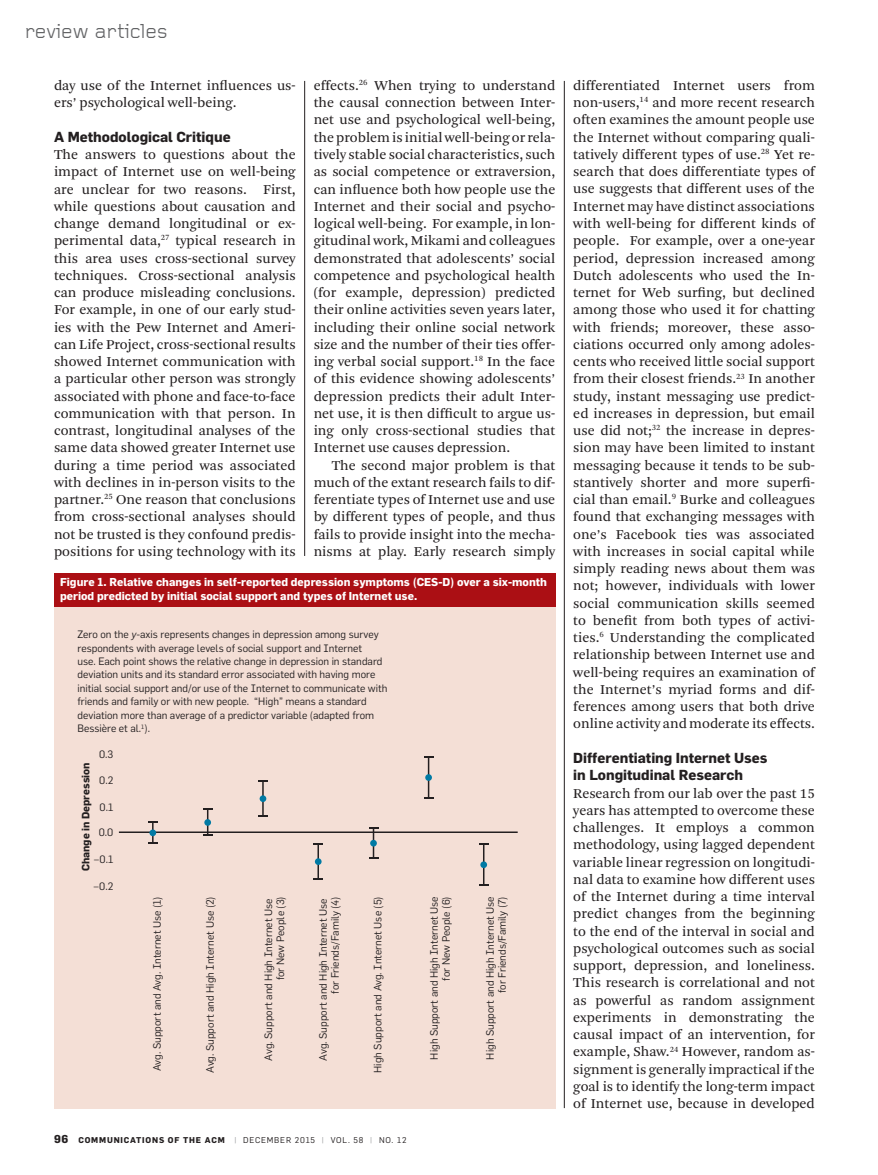
<style>
.page{position:relative;width:878px;height:1175px;background:#fff}
.page>*{position:absolute;margin:0;border:0;box-sizing:border-box;transform-origin:0 0}
.t1{font:21px "Foundry Gridnik";letter-spacing:-.015em;color:#636466}
.t2{font:14.25px/17.2px "Arnhem Blond";color:#231f20;text-align:justify}
.t3{font:700 14.25px/17.2px "Flama";color:#231f20}
.t4{font:700 11.25px/14.2px "Flama";color:#fff}
.t5{font:10.5px/13.5px "Flama";color:#231f20;text-align:right}
.t6{font:700 10.5px "Flama";color:#231f20}
.t7{font:8.25px "Flama";letter-spacing:.1em;color:#231f20}
.s1{font-style:italic}
.s2{font-weight:700;font-size:11.25px}
.s3{font-weight:700}
.s4{color:#949698}
</style>
<div class="page">
<hr style="left:564px;top:81px;width:1px;height:1027px;background:#231f20">
<hr style="left:304px;top:81px;width:1px;height:475px;background:#231f20">
<div style="left:54px;top:586px;width:501px;height:522px;background:#f4dfd6"></div>
<div style="left:54px;top:573px;width:501px;height:33px;background:#ab0f14"></div>
<hr style="left:119px;top:831px;width:398px;height:2px;background:#231f20">
<hr style="left:428px;top:757px;width:1px;height:41px;background:#231f20">
<svg style="left:424px;top:756px;width:9px;height:2px"></svg>
<div style="left:425px;top:774px;width:7px;height:7px;background:#007aa4;border-radius:50%"></div>
<hr style="left:483px;top:844px;width:1px;height:41px;background:#231f20">
<svg style="left:479px;top:843px;width:9px;height:2px"></svg>
<svg style="left:479px;top:884px;width:9px;height:2px"></svg>
<div style="left:480px;top:861px;width:7px;height:7px;background:#007aa4;border-radius:50%"></div>
<hr style="left:373px;top:827px;width:1px;height:31px;background:#231f20">
<svg style="left:369px;top:857px;width:9px;height:2px"></svg>
<div style="left:370px;top:840px;width:7px;height:6px;background:#007aa4;border-radius:50%"></div>
<hr style="left:317px;top:844px;width:2px;height:35px;background:#231f20">
<svg style="left:313px;top:878px;width:10px;height:2px"></svg>
<div style="left:315px;top:858px;width:6px;height:7px;background:#007aa4;border-radius:50%"></div>
<hr style="left:262px;top:781px;width:2px;height:35px;background:#231f20">
<svg style="left:258px;top:815px;width:10px;height:2px"></svg>
<div style="left:259px;top:795px;width:7px;height:7px;background:#007aa4;border-radius:50%"></div>
<svg style="left:203px;top:808px;width:9px;height:27px"></svg>
<div style="left:204px;top:819px;width:7px;height:6px;background:#007aa4;border-radius:50%"></div>
<svg style="left:148px;top:821px;width:10px;height:22px"></svg>
<div style="left:149px;top:829px;width:7px;height:7px;background:#007aa4;border-radius:50%"></div>
<h1 class="t1" style="left:25px;top:19px;width:144px">review articles</h1>
<p class="t2" style="left:313px;top:77px;width:243px">effects.<sup>26</sup> When trying to understand the causal connection between Inter&shy;net use and psychological well-being, the problem is initial well-being or rela&shy;tively stable social characteristics, such as social competence or extraversion, can influence both how people use the Internet and their social and psycho&shy;logical well-being. For example, in lon&shy;gitudinal work, Mikami and colleagues demonstrated that adolescents’ social competence and psychological health (for example, depression) predicted their online activities seven years later, including their online social network size and the number of their ties offer&shy;ing verbal social support.<sup>18</sup> In the face of this evidence showing adolescents’ depression predicts their adult Inter&shy;net use, it is then difficult to argue us&shy;ing only cross-sectional studies that Internet use causes depression.</p>
<p class="t2" style="left:314px;top:457px;width:243px;text-indent:18px">The second major problem is that much of the extant research fails to dif&shy;ferentiate types of Internet use and use by different types of people, and thus fails to provide insight into the mecha&shy;nisms at play. Early research simply</p>
<p class="t4" style="left:60px;top:574px;width:488px">Figure 1. Relative changes in self-reported depression symptoms (CES-D) over a six-month period predicted by initial social support and types of Internet use.</p>
<p class="t2" style="left:54px;top:77px;width:243px">day use of the Internet influences us&shy;ers’ psychological well-being.</p>
<p class="t3" style="left:54px;top:128px;width:178px">A Methodological Critique</p>
<p class="t2" style="left:54px;top:146px;width:243px">The answers to questions about the impact of Internet use on well-being are unclear for two reasons. First, while questions about causation and change demand longitudinal or ex&shy;perimental data,<sup>27</sup> typical research in this area uses cross-sectional survey techniques. Cross-sectional analysis can produce misleading conclusions.<br>For example, in one of our early stud&shy;ies with the Pew Internet and Ameri&shy;can Life Project, cross-sectional results showed Internet communication with a particular other person was strongly associated with phone and face-to-face communication with that person. In contrast, longitudinal analyses of the same data showed greater Internet use during a time period was associated with declines in in-person visits to the partner.<sup>25</sup> One reason that conclusions from cross-sectional analyses should not be trusted is they confound predis&shy;positions for using technology with its</p>
<p class="t5" style="left:77px;top:627px;width:311px;text-align:left">Zero on the <span class="s1">y</span>-axis represents changes in depression among survey respondents with average levels of social support and Internet<br>use. Each point shows the relative change in depression in standard deviation units and its standard error associated with having more initial social support and/or use of the Internet to communicate with friends and family or with new people. “High” means a standard deviation more than average of a predictor variable (adapted from Bessière et al.<sup>1</sup>).</p>
<p class="t5" style="left:99px;top:747px;width:16px">0.3</p>
<p class="t5" style="left:99px;top:773px;width:16px">0.2</p>
<p class="t5" style="left:100px;top:800px;width:15px">0.1</p>
<p class="t6" style="left:79px;top:871px;width:110px;rotate:-90deg">Change in Depression</p>
<p class="t5" style="left:99px;top:825px;width:16px">0.0</p>
<p class="t5" style="left:94px;top:852px;width:21px">–0.1</p>
<p class="t5" style="left:93px;top:879px;width:21px">–0.2</p>
<p class="t5" style="left:150px;top:1070px;width:176px;rotate:-90deg">Avg. Support and Avg. Internet Use (1)</p>
<p class="t5" style="left:203px;top:1072px;width:178px;rotate:-90deg">Avg. Support and High Internet Use (2)</p>
<p class="t5" style="left:262px;top:1060px;width:166px;line-height:12px;rotate:-90deg">Avg. Support and High Internet Use for New People (3)</p>
<p class="t5" style="left:317px;top:1060px;width:166px;line-height:12px;rotate:-90deg">Avg. Support and High Internet Use for Friends/Family (4)</p>
<p class="t5" style="left:371px;top:1072px;width:178px;rotate:-90deg">High Support and Avg. Internet Use (5)</p>
<p class="t5" style="left:428px;top:1059px;width:165px;line-height:12px;rotate:-90deg">High Support and High Internet Use for New People (6)</p>
<p class="t5" style="left:484px;top:1059px;width:165px;line-height:12px;rotate:-90deg">High Support and High Internet Use for Friends/Family (7)</p>
<p class="t7" style="left:54px;top:1134px;width:354px"><span class="s2">96</span> <span class="s3">COMMUNICATIONS OF THE ACM</span> <span class="s4">|</span> DECEMBER 2015 <span class="s4">|</span> VOL. 58 <span class="s4">|</span> NO. 12</p>
<p class="t2" style="left:573px;top:77px;width:243px">differentiated Internet users from non-users,<sup>14</sup> and more recent research often examines the amount people use the Internet without comparing quali&shy;tatively different types of use.<sup>28</sup> Yet re&shy;search that does differentiate types of use suggests that different uses of the Internet may have distinct associations with well-being for different kinds of people. For example, over a one-year period, depression increased among Dutch adolescents who used the In&shy;ternet for Web surfing, but declined among those who used it for chatting with friends; moreover, these asso&shy;ciations occurred only among adoles&shy;cents who received little social support from their closest friends.<sup>23</sup> In another study, instant messaging use predict&shy;ed increases in depression, but email use did not;<sup>32</sup> the increase in depres&shy;sion may have been limited to instant messaging because it tends to be sub&shy;stantively shorter and more superfi&shy;cial than email.<sup>9</sup> Burke and colleagues found that exchanging messages with one’s Facebook ties was associated with increases in social capital while simply reading news about them was not; however, individuals with lower social communication skills seemed to benefit from both types of activi&shy;ties.<sup>6</sup> Understanding the complicated relationship between Internet use and well-being requires an examination of the Internet’s myriad forms and dif&shy;ferences among users that both drive online activity and moderate its effects.</p>
<p class="t3" style="left:573px;top:749px;width:196px">Differentiating Internet Uses in Longitudinal Research</p>
<p class="t2" style="left:573px;top:784px;width:243px">Research from our lab over the past 15 years has attempted to overcome these challenges. It employs a common methodology, using lagged dependent variable linear regression on longitudi&shy;nal data to examine how different uses of the Internet during a time interval predict changes from the beginning to the end of the interval in social and psychological outcomes such as social support, depression, and loneliness.<br>This research is correlational and not as powerful as random assignment experiments in demonstrating the causal impact of an intervention, for example, Shaw.<sup>24</sup> However, random as&shy;signment is generally impractical if the goal is to identify the long-term impact of Internet use, because in developed</p>
</div>
